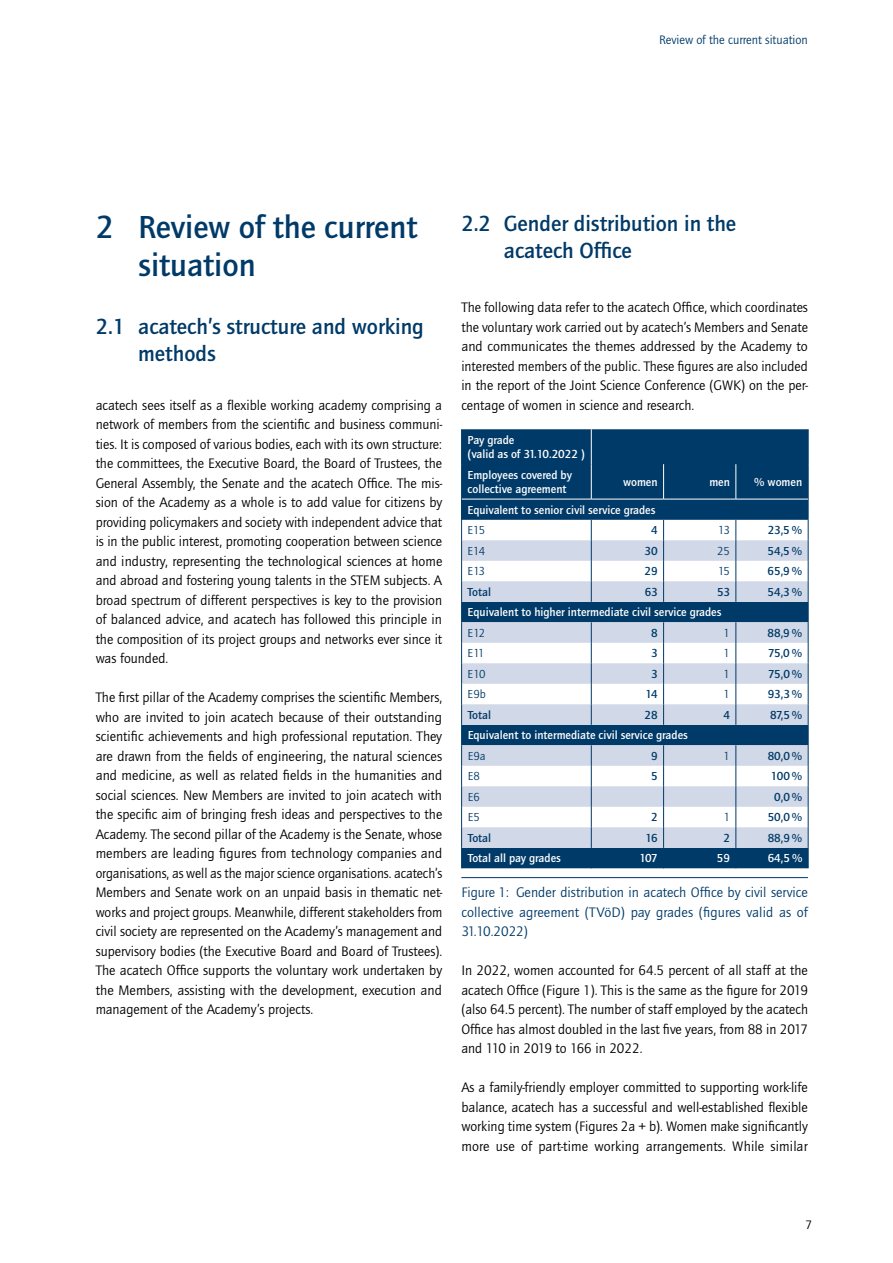
<style>
.page{position:relative;width:893px;height:1263px;background:#fff}
.page>*{position:absolute;margin:0;border:0;box-sizing:border-box;transform-origin:0 0}
.t1{font:500 33px/37.5px "Quay Sans ITC Std";color:#003a68}
.t2{font:500 22.5px/27px "Quay Sans ITC Std";color:#003a68}
.t3{font:14.25px/19.5px "Quay Sans ITC Std";color:#000;text-align:justify}
.t4{font:14.25px/19.5px "Quay Sans ITC Std";letter-spacing:.005em;color:#003a68;text-align:justify}
.t5{font:12.75px "Quay Sans ITC Std";color:#003a68}
.t6{font:12.75px "Quay Sans ITC Std";color:#000}
.t7{font:500 12px/14.4px "Quay Sans ITC Std";color:#fff}
.t8{font:500 12px "Quay Sans ITC Std";color:#003a68}
.t9{font:12px "Quay Sans ITC Std";color:#003a68}
</style>
<div class="page">
<hr style="left:461px;top:877px;width:347px;height:1px;background:#003a68">
<div style="left:462px;top:429px;width:346px;height:439px;background:#003a68"></div>
<div style="left:462px;top:499px;width:346px;height:21px;background:#003a68"></div>
<svg style="left:462px;top:520px;width:346px;height:20px"></svg>
<svg style="left:462px;top:540px;width:346px;height:308px;fill:#d1d8e7"></svg>
<hr style="left:461px;top:429px;width:1px;height:35px;background:#003a68">
<hr style="left:808px;top:429px;width:1px;height:35px;background:#003a68">
<hr style="left:461px;top:464px;width:1px;height:35px;background:#003a68">
<hr style="left:808px;top:464px;width:1px;height:35px;background:#003a68">
<svg style="left:591px;top:520px;width:1px;height:82px"></svg>
<svg style="left:663px;top:520px;width:1px;height:82px"></svg>
<svg style="left:736px;top:520px;width:1px;height:82px"></svg>
<svg style="left:591px;top:622px;width:1px;height:103px"></svg>
<svg style="left:663px;top:622px;width:1px;height:103px"></svg>
<svg style="left:736px;top:622px;width:1px;height:103px"></svg>
<svg style="left:591px;top:745px;width:1px;height:123px"></svg>
<svg style="left:663px;top:745px;width:1px;height:123px"></svg>
<svg style="left:736px;top:745px;width:1px;height:123px"></svg>
<hr style="left:591px;top:429px;width:1px;height:35px;background:#fff">
<hr style="left:591px;top:464px;width:1px;height:35px;background:#fff">
<hr style="left:663px;top:464px;width:1px;height:35px;background:#fff">
<hr style="left:736px;top:464px;width:1px;height:35px;background:#fff">
<svg style="left:461px;top:499px;width:1px;height:369px"></svg>
<svg style="left:808px;top:499px;width:1px;height:369px"></svg>
<hr style="left:462px;top:499px;width:129px;height:1px;background:#fff">
<hr style="left:591px;top:499px;width:73px;height:1px;background:#fff">
<hr style="left:664px;top:499px;width:72px;height:1px;background:#fff">
<hr style="left:736px;top:499px;width:72px;height:1px;background:#fff">
<p class="t5" style="left:659px;top:32px;width:150px">Review of the current situation</p>
<h1 class="t1" style="left:138px;top:209px;width:281px;text-indent:-43px">2 Review of the current situation</h1>
<h2 class="t2" style="left:138px;top:313px;width:287px;text-indent:-43px">2.1 acatech’s structure and working methods</h2>
<p class="t3" style="left:96px;top:395px;width:348px">acatech sees itself as a flexible working academy comprising a network of members from the scientific and business communi&shy;ties. It is composed of various bodies, each with its own structure: the committees, the Executive Board, the Board of Trustees, the General Assembly, the Senate and the acatech Office. The mis&shy;sion of the Academy as a whole is to add value for citizens by providing policymakers and society with independent advice that is in the public interest, promoting cooperation between science and industry, representing the technological sciences at home and abroad and fostering young talents in the STEM subjects. A broad spectrum of different perspectives is key to the provision of balanced advice, and acatech has followed this principle in the composition of its project groups and networks ever since it was founded.</p>
<p class="t3" style="left:96px;top:688px;width:348px">The first pillar of the Academy comprises the scientific Members, who are invited to join acatech because of their outstanding scientific achievements and high professional reputation. They are drawn from the fields of engineering, the natural sciences and medicine, as well as related fields in the humanities and social sciences. New Members are invited to join acatech with the specific aim of bringing fresh ideas and perspectives to the Academy. The second pillar of the Academy is the Senate, whose members are leading figures from technology companies and organisations, as well as the major science organisations. acatech’s Members and Senate work on an unpaid basis in thematic net&shy;works and project groups. Meanwhile, different stakeholders from civil society are represented on the Academy’s management and supervisory bodies (the Executive Board and Board of Trustees).<br>The acatech Office supports the voluntary work undertaken by the Members, assisting with the development, execution and management of the Academy’s projects.</p>
<h2 class="t2" style="left:504px;top:210px;width:234px;text-indent:-43px">2.2 Gender distribution in the acatech Office</h2>
<p class="t3" style="left:461px;top:298px;width:348px">The following data refer to the acatech Office, which coordinates the voluntary work carried out by acatech’s Members and Senate and communicates the themes addressed by the Academy to interested members of the public. These figures are also included in the report of the Joint Science Conference (GWK) on the per&shy;centage of women in science and research.</p>
<p class="t7" style="left:468px;top:433px;width:119px">Pay grade<br>(valid as of 31.10.2022 )</p>
<p class="t7" style="left:468px;top:467px;width:106px">Employees covered by collective agreement</p>
<p class="t7" style="left:623px;top:475px;width:36px">women</p>
<p class="t7" style="left:709px;top:475px;width:22px">men</p>
<p class="t7" style="left:754px;top:475px;width:49px">% women</p>
<p class="t7" style="left:468px;top:503px;width:189px">Equivalent to senior civil service grades</p>
<p class="t9" style="left:468px;top:523px;width:19px">E15</p>
<p class="t8" style="left:651px;top:523px;width:8px">4</p>
<p class="t9" style="left:718px;top:523px;width:13px">13</p>
<p class="t8" style="left:768px;top:523px;width:36px">23,5 %</p>
<p class="t9" style="left:468px;top:544px;width:19px">E14</p>
<p class="t8" style="left:644px;top:544px;width:15px">30</p>
<p class="t9" style="left:717px;top:544px;width:14px">25</p>
<p class="t8" style="left:768px;top:544px;width:36px">54,5 %</p>
<p class="t9" style="left:468px;top:564px;width:19px">E13</p>
<p class="t8" style="left:644px;top:564px;width:15px">29</p>
<p class="t9" style="left:718px;top:564px;width:13px">15</p>
<p class="t8" style="left:768px;top:564px;width:36px">65,9 %</p>
<p class="t8" style="left:468px;top:585px;width:25px">Total</p>
<p class="t8" style="left:645px;top:585px;width:14px">63</p>
<p class="t8" style="left:717px;top:585px;width:14px">53</p>
<p class="t8" style="left:768px;top:585px;width:36px">54,3 %</p>
<p class="t7" style="left:468px;top:605px;width:255px">Equivalent to higher intermediate civil service grades</p>
<p class="t9" style="left:468px;top:626px;width:19px">E12</p>
<p class="t8" style="left:651px;top:626px;width:8px">8</p>
<p class="t9" style="left:724px;top:626px;width:8px">1</p>
<p class="t8" style="left:768px;top:626px;width:36px">88,9 %</p>
<p class="t9" style="left:468px;top:646px;width:19px">E11</p>
<p class="t8" style="left:651px;top:646px;width:8px">3</p>
<p class="t9" style="left:724px;top:646px;width:8px">1</p>
<p class="t8" style="left:768px;top:646px;width:36px">75,0 %</p>
<p class="t9" style="left:468px;top:667px;width:19px">E10</p>
<p class="t8" style="left:651px;top:667px;width:8px">3</p>
<p class="t9" style="left:724px;top:667px;width:8px">1</p>
<p class="t8" style="left:768px;top:667px;width:36px">75,0 %</p>
<p class="t9" style="left:468px;top:687px;width:20px">E9b</p>
<p class="t8" style="left:645px;top:687px;width:14px">14</p>
<p class="t9" style="left:724px;top:687px;width:8px">1</p>
<p class="t8" style="left:768px;top:687px;width:36px">93,3 %</p>
<p class="t8" style="left:468px;top:708px;width:25px">Total</p>
<p class="t8" style="left:645px;top:708px;width:15px">28</p>
<p class="t8" style="left:723px;top:708px;width:8px">4</p>
<p class="t8" style="left:770px;top:708px;width:34px">87,5 %</p>
<p class="t7" style="left:468px;top:728px;width:222px">Equivalent to intermediate civil service grades</p>
<p class="t9" style="left:468px;top:749px;width:19px">E9a</p>
<p class="t8" style="left:651px;top:749px;width:8px">9</p>
<p class="t9" style="left:724px;top:749px;width:8px">1</p>
<p class="t8" style="left:768px;top:749px;width:36px">80,0 %</p>
<p class="t9" style="left:468px;top:769px;width:14px">E8</p>
<p class="t8" style="left:651px;top:769px;width:8px">5</p>
<p class="t8" style="left:771px;top:769px;width:33px">100 %</p>
<p class="t9" style="left:468px;top:790px;width:14px">E6</p>
<p class="t8" style="left:774px;top:790px;width:30px">0,0 %</p>
<p class="t9" style="left:468px;top:810px;width:14px">E5</p>
<p class="t8" style="left:651px;top:810px;width:8px">2</p>
<p class="t9" style="left:724px;top:810px;width:8px">1</p>
<p class="t8" style="left:768px;top:810px;width:36px">50,0 %</p>
<p class="t8" style="left:468px;top:831px;width:25px">Total</p>
<p class="t8" style="left:646px;top:831px;width:14px">16</p>
<p class="t8" style="left:723px;top:831px;width:8px">2</p>
<p class="t8" style="left:768px;top:831px;width:36px">88,9 %</p>
<p class="t7" style="left:468px;top:851px;width:95px">Total all pay grades</p>
<p class="t7" style="left:639px;top:851px;width:20px">107</p>
<p class="t7" style="left:717px;top:851px;width:15px">59</p>
<p class="t7" style="left:768px;top:851px;width:36px">64,5 %</p>
<p class="t4" style="left:461px;top:883px;width:348px">Figure 1: Gender distribution in acatech Office by civil service collective agreement (TVöD) pay grades (figures valid as of 31.10.2022)</p>
<p class="t3" style="left:461px;top:961px;width:348px">In 2022, women accounted for 64.5 percent of all staff at the acatech Office (Figure 1). This is the same as the figure for 2019 (also 64.5 percent). The number of staff employed by the acatech Office has almost doubled in the last five years, from 88 in 2017 and 110 in 2019 to 166 in 2022.</p>
<p class="t3" style="left:461px;top:1078px;width:348px">As a family-friendly employer committed to supporting work-life balance, acatech has a successful and well-established flexible working time system (Figures 2a + b). Women make significantly more use of part-time working arrangements. While similar</p>
<p class="t6" style="left:805px;top:1217px;width:8px">7</p>
</div>
